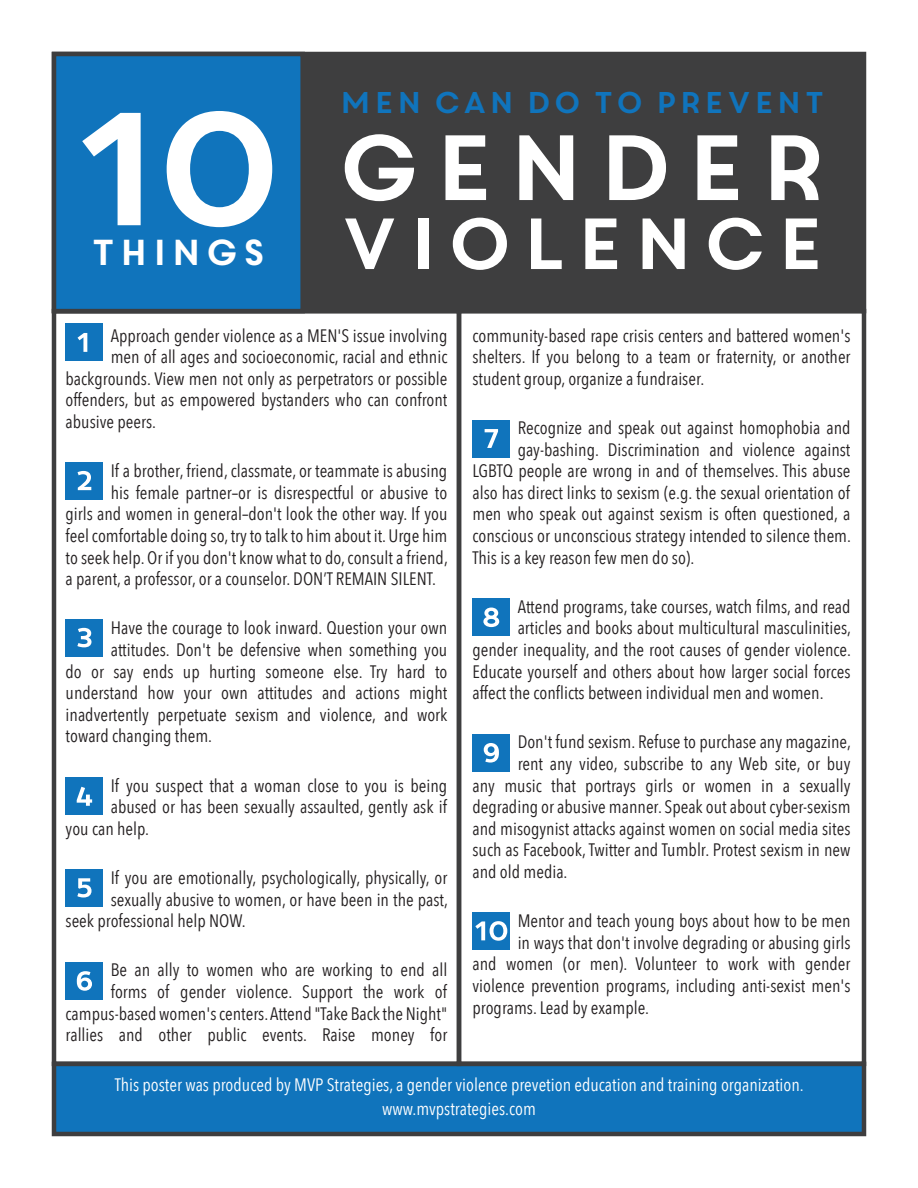
<style>
.page{position:relative;width:918px;height:1188px;background:#fff}
.page>*{position:absolute;margin:0;border:0;box-sizing:border-box;transform-origin:0 0}
.t1{font:160.5px "Core Circus";color:#fff}
.t2{font:92.4px "Core Circus";letter-spacing:.02em;color:#fff}
.t3{font:72.15px "Core Circus";letter-spacing:.015em;color:#fff}
.t4{font:36.15px "Core Circus";color:#fff}
.t5{font:30px "Core Circus";letter-spacing:-.025em;color:#1074bc}
.t6{font:18px/21.6px "Avenir Next Condensed";color:#231f20;text-align:right}
.t7{font:18px/24.6px "Avenir Next Condensed";color:#fff;text-align:center}
</style>
<div class="page">
<div style="left:52px;top:1062px;width:814px;height:74px;background:#1074bc;border:4px solid #3e3e3f"></div>
<div style="left:52px;top:309px;width:409px;height:757px;border:4px solid #3e3e3f"></div>
<div style="left:457px;top:309px;width:409px;height:757px;border:4px solid #3e3e3f"></div>
<div style="left:54px;top:54px;width:810px;height:257px;background:#3e3e3f"></div>
<div style="left:52px;top:52px;width:253px;height:261px;background:#1074bc;border:4px solid #3e3e3f"></div>
<div style="left:66px;top:324px;width:37px;height:37px;background:#1074bc"></div>
<div style="left:66px;top:462px;width:37px;height:37px;background:#1074bc"></div>
<div style="left:66px;top:619px;width:37px;height:37px;background:#1074bc"></div>
<div style="left:66px;top:777px;width:37px;height:38px;background:#1074bc"></div>
<div style="left:66px;top:869px;width:37px;height:38px;background:#1074bc"></div>
<div style="left:66px;top:962px;width:37px;height:38px;background:#1074bc"></div>
<div style="left:472px;top:420px;width:38px;height:37px;background:#1074bc"></div>
<div style="left:472px;top:598px;width:38px;height:38px;background:#1074bc"></div>
<div style="left:472px;top:734px;width:38px;height:38px;background:#1074bc"></div>
<div style="left:472px;top:912px;width:38px;height:38px;background:#1074bc"></div>
<svg style="left:78px;top:333px;width:9px;height:19px"></svg>
<svg style="left:78px;top:471px;width:13px;height:19px"></svg>
<svg style="left:485px;top:429px;width:13px;height:19px"></svg>
<svg style="left:483px;top:608px;width:16px;height:19px"></svg>
<svg style="left:484px;top:743px;width:15px;height:20px"></svg>
<svg style="left:475px;top:921px;width:32px;height:20px"></svg>
<svg style="left:77px;top:628px;width:15px;height:19px"></svg>
<svg style="left:77px;top:787px;width:15px;height:19px"></svg>
<svg style="left:77px;top:878px;width:15px;height:20px"></svg>
<svg style="left:77px;top:971px;width:15px;height:20px"></svg>
<h1 class="t1" style="left:61px;top:60px;width:234px">10</h1>
<h3 class="t4" style="left:89px;top:228px;width:180px">THINGS</h3>
<h3 class="t5" style="left:338px;top:82px;width:490px">MEN CAN DO TO PREVENT</h3>
<h2 class="t2" style="left:332px;top:105px;width:502px">GENDER</h2>
<h3 class="t3" style="left:336px;top:195px;width:494px">VIOLENCE</h3>
<p class="t6" style="left:111px;top:324px;width:338px">Approach gender violence as a MEN'S issue involving</p>
<p class="t6" style="left:111px;top:345px;width:338px">men of all ages and socioeconomic, racial and ethnic</p>
<p class="t6" style="left:66px;top:367px;width:383px">backgrounds. View men not only as perpetrators or possible</p>
<p class="t6" style="left:66px;top:389px;width:383px">offenders, but as empowered bystanders who can confront</p>
<p class="t6" style="left:66px;top:410px;width:92px">abusive peers.</p>
<p class="t6" style="left:111px;top:459px;width:338px">If a brother, friend, classmate, or teammate is abusing</p>
<p class="t6" style="left:111px;top:481px;width:338px">his female partner–or is disrespectful or abusive to</p>
<p class="t6" style="left:66px;top:503px;width:383px">girls and women in general–don't look the other way. If you</p>
<p class="t6" style="left:66px;top:524px;width:383px">feel comfortable doing so, try to talk to him about it. Urge him</p>
<p class="t6" style="left:66px;top:546px;width:384px">to seek help. Or if you don't know what to do, consult a friend,</p>
<p class="t6" style="left:66px;top:567px;width:372px">a parent, a professor, or a counselor. DON’T REMAIN SILENT.</p>
<p class="t6" style="left:111px;top:617px;width:338px">Have the courage to look inward. Question your own</p>
<p class="t6" style="left:111px;top:638px;width:338px">attitudes. Don't be defensive when something you</p>
<p class="t6" style="left:66px;top:660px;width:383px">do or say ends up hurting someone else. Try hard to</p>
<p class="t6" style="left:66px;top:681px;width:383px">understand how your own attitudes and actions might</p>
<p class="t6" style="left:66px;top:703px;width:383px">inadvertently perpetuate sexism and violence, and work</p>
<p class="t6" style="left:66px;top:725px;width:148px">toward changing them.</p>
<p class="t6" style="left:111px;top:774px;width:338px">If you suspect that a woman close to you is being</p>
<p class="t6" style="left:111px;top:795px;width:338px">abused or has been sexually assaulted, gently ask if</p>
<p class="t6" style="left:66px;top:817px;width:85px">you can help.</p>
<p class="t6" style="left:111px;top:866px;width:338px">If you are emotionally, psychologically, physically, or</p>
<p class="t6" style="left:111px;top:888px;width:339px">sexually abusive to women, or have been in the past,</p>
<p class="t6" style="left:66px;top:909px;width:182px">seek professional help NOW.</p>
<p class="t6" style="left:66px;top:959px;width:383px">Be an ally to women who are working to end all<br>forms of gender violence. Support the work of campus-based women's centers. Attend "Take Back the Night" rallies and other public events. Raise money for</p>
<p class="t6" style="left:473px;top:324px;width:380px;text-align:justify">community-based rape crisis centers and battered women's shelters. If you belong to a team or fraternity, or another student group, organize a fundraiser.</p>
<p class="t6" style="left:518px;top:416px;width:334px">Recognize and speak out against homophobia and</p>
<p class="t6" style="left:518px;top:438px;width:334px">gay-bashing. Discrimination and violence against</p>
<p class="t6" style="left:473px;top:459px;width:380px">LGBTQ people are wrong in and of themselves. This abuse</p>
<p class="t6" style="left:473px;top:481px;width:379px">also has direct links to sexism (e.g. the sexual orientation of</p>
<p class="t6" style="left:473px;top:503px;width:379px">men who speak out against sexism is often questioned, a</p>
<p class="t6" style="left:473px;top:524px;width:380px">conscious or unconscious strategy intended to silence them.</p>
<p class="t6" style="left:473px;top:546px;width:223px">This is a key reason few men do so).</p>
<p class="t6" style="left:518px;top:595px;width:334px">Attend programs, take courses, watch films, and read</p>
<p class="t6" style="left:518px;top:616px;width:335px">articles and books about multicultural masculinities,</p>
<p class="t6" style="left:473px;top:638px;width:380px">gender inequality, and the root causes of gender violence.</p>
<p class="t6" style="left:473px;top:660px;width:380px">Educate yourself and others about how larger social forces</p>
<p class="t6" style="left:473px;top:681px;width:353px">affect the conflicts between individual men and women.</p>
<p class="t6" style="left:518px;top:730px;width:335px">Don't fund sexism. Refuse to purchase any magazine,</p>
<p class="t6" style="left:518px;top:752px;width:334px">rent any video, subscribe to any Web site, or buy</p>
<p class="t6" style="left:473px;top:774px;width:379px">any music that portrays girls or women in a sexually</p>
<p class="t6" style="left:473px;top:795px;width:380px">degrading or abusive manner. Speak out about cyber-sexism</p>
<p class="t6" style="left:473px;top:817px;width:379px">and misogynist attacks against women on social media sites</p>
<p class="t6" style="left:473px;top:838px;width:380px">such as Facebook, Twitter and Tumblr. Protest sexism in new</p>
<p class="t6" style="left:473px;top:860px;width:97px">and old media.</p>
<p class="t6" style="left:518px;top:909px;width:334px">Mentor and teach young boys about how to be men</p>
<p class="t6" style="left:518px;top:931px;width:334px">in ways that don't involve degrading or abusing girls</p>
<p class="t6" style="left:473px;top:952px;width:380px">and women (or men). Volunteer to work with gender</p>
<p class="t6" style="left:473px;top:974px;width:380px">violence prevention programs, including anti-sexist men's</p>
<p class="t6" style="left:473px;top:996px;width:178px">programs. Lead by example.</p>
<p class="t7" style="left:115px;top:1071px;width:691px">This poster was produced by MVP Strategies, a gender violence prevetion education and training organization. www.mvpstrategies.com</p>
</div>
